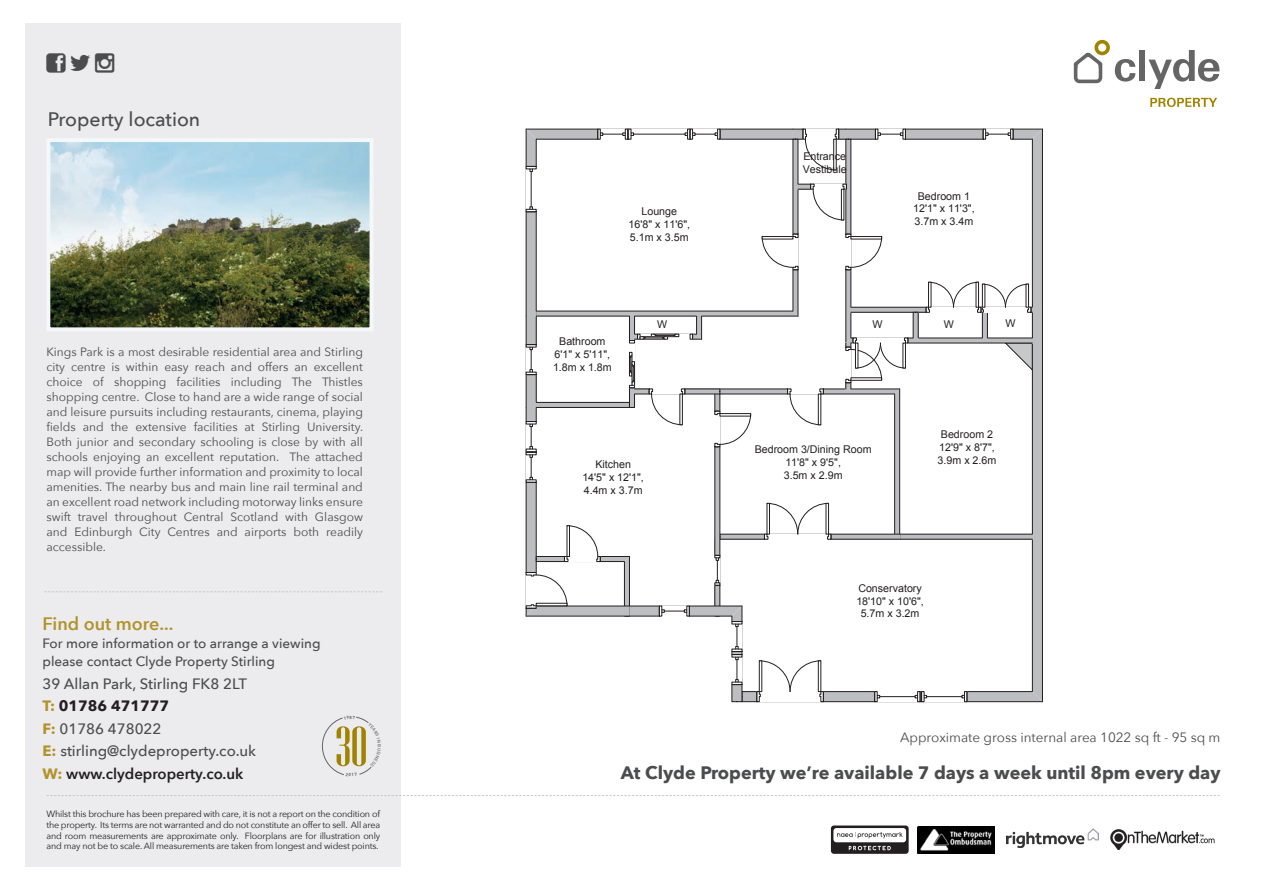
<style>
.page{position:relative;width:1263px;height:893px;background:#fff}
.page>*{position:absolute;margin:0;border:0;box-sizing:border-box;transform-origin:0 0}
.t1{font:500 19.5px "Avenir Next";color:#4b4c4d}
.t2{font:700 18px "Avenir Next";color:#4b4c4d}
.t3{font:600 18px "Avenir Next";color:#b0932a}
.t4{font:500 15px "Avenir Next";color:#4b4c4d}
.t5{font:600 15px "Avenir Next";color:#231f20}
.t6{font:700 15px "Avenir Next";color:#231f20}
.t7{font:500 13.5px/18px "Avenir Next";color:#4b4c4d}
.t8{font:13.5px "Avenir Next";color:#4b4c4d}
.t9{font:12px/15px "Avenir Next";color:#4b4c4d;text-align:justify}
.t10{font:10.65px/12.8px "Arial";color:#231f20;text-align:center}
.t11{font:9px/10.8px "Avenir Next";letter-spacing:-.02em;color:#231f20;text-align:justify}
.t12{font:500 4.35px "DIN";color:#666565}
.s1{color:#b0932a}
.s2{font-weight:700;color:#b0932a}
</style>
<div class="page">
<div style="left:26px;top:24px;width:375px;height:843px;background:#ececee"></div>
<img style="left:1110px;top:829px;width:105px;height:21px">
<img style="left:1006px;top:829px;width:92px;height:18px">
<img style="left:917px;top:826px;width:78px;height:27px">
<svg style="left:831px;top:825px;width:78px;height:29px"></svg>
<div style="left:1094px;top:40px;width:16px;height:15px;border:4px solid #a18302;border-radius:50%"></div>
<svg style="left:1115px;top:59px;width:20px;height:23px"></svg>
<div style="left:1139px;top:50px;width:6px;height:31px;background:#666565"></div>
<svg style="left:1148px;top:50px;width:71px;height:39px"></svg>
<svg style="left:1150px;top:98px;width:67px;height:9px"></svg>
<svg style="left:1074px;top:51px;width:30px;height:33px"></svg>
<svg style="left:46px;top:795px;width:1174px;height:1px"></svg>
<svg style="left:44px;top:591px;width:338px;height:1px"></svg>
<svg style="left:526px;top:129px;width:517px;height:573px"></svg>
<img style="left:51px;top:143px;width:317px;height:183px">
<div style="left:46px;top:138px;width:327px;height:193px;border:4px solid #f5f8fa"></div>
<svg style="left:322px;top:716px;width:50px;height:59px"></svg>
<p class="t1" style="left:48px;top:103px;width:154px">Property location</p>
<p class="t9" style="left:46px;top:344px;width:318px">Kings Park is a most desirable residential area and Stirling city centre is within easy reach and offers an excellent choice of shopping facilities including The Thistles shopping centre. Close to hand are a wide range of social and leisure pursuits including restaurants, cinema, playing fields and the extensive facilities at Stirling University.<br>Both junior and secondary schooling is close by with all schools enjoying an excellent reputation. The attached map will provide further information and proximity to local amenities. The nearby bus and main line rail terminal and an excellent road network including motorway links ensure swift travel throughout Central Scotland with Glasgow and Edinburgh City Centres and airports both readily accessible.</p>
<p class="t3" style="left:43px;top:608px;width:132px">Find out more...</p>
<p class="t7" style="left:43px;top:634px;width:280px">For more information or to arrange a viewing please contact Clyde Property Stirling</p>
<p class="t4" style="left:43px;top:671px;width:206px">39 Allan Park, Stirling FK8 2LT</p>
<p class="t6" style="left:43px;top:693px;width:128px"><span class="s1">T:</span> 01786 471777</p>
<p class="t4" style="left:43px;top:716px;width:120px"><span class="s2">F:</span> 01786 478022</p>
<p class="t4" style="left:43px;top:738px;width:215px"><span class="s2">E:</span> stirling@clydeproperty.co.uk</p>
<p class="t5" style="left:43px;top:760px;width:202px"><span class="s2">W:</span> www.clydeproperty.co.uk</p>
<p class="t12" style="left:382px;top:744px;width:4px;rotate:90deg">B</p>
<p class="t11" style="left:46px;top:808px;width:335px">Whilst this brochure has been prepared with care, it is not a report on the condition of the property. Its terms are not warranted and do not constitute an offer to sell. All area and room measurements are approximate only. Floorplans are for illustration only and may not be to scale. All measurements are taken from longest and widest points.</p>
<p class="t10" style="left:628px;top:205px;width:63px">Lounge<br>16'8" x 11'6",<br>5.1m x 3.5m</p>
<p class="t10" style="left:803px;top:150px;width:45px;text-align:left">Entrance<br>Vestibule</p>
<p class="t10" style="left:913px;top:189px;width:63px">Bedroom 1<br>12'1" x 11'3",<br>3.7m x 3.4m</p>
<p class="t10" style="left:553px;top:335px;width:60px">Bathroom<br>6'1" x 5'11",<br>1.8m x 1.8m</p>
<p class="t10" style="left:657px;top:318px;width:12px">W</p>
<p class="t10" style="left:872px;top:318px;width:12px">W</p>
<p class="t10" style="left:944px;top:318px;width:12px">W</p>
<p class="t10" style="left:1005px;top:317px;width:12px">W</p>
<p class="t10" style="left:582px;top:458px;width:63px">Kitchen<br>14'5" x 12'1",<br>4.4m x 3.7m</p>
<p class="t10" style="left:755px;top:443px;width:118px">Bedroom 3/Dining Room<br>11'8" x 9'5",<br>3.5m x 2.9m</p>
<p class="t10" style="left:938px;top:428px;width:60px">Bedroom 2<br>12'9" x 8'7",<br>3.9m x 2.6m</p>
<p class="t10" style="left:856px;top:582px;width:69px">Conservatory<br>18'10" x 10'6",<br>5.7m x 3.2m</p>
<p class="t8" style="left:900px;top:726px;width:322px">Approximate gross internal area 1022 sq ft - 95 sq m</p>
<p class="t2" style="left:621px;top:757px;width:601px">At Clyde Property we’re available 7 days a week until 8pm every day</p>
</div>
